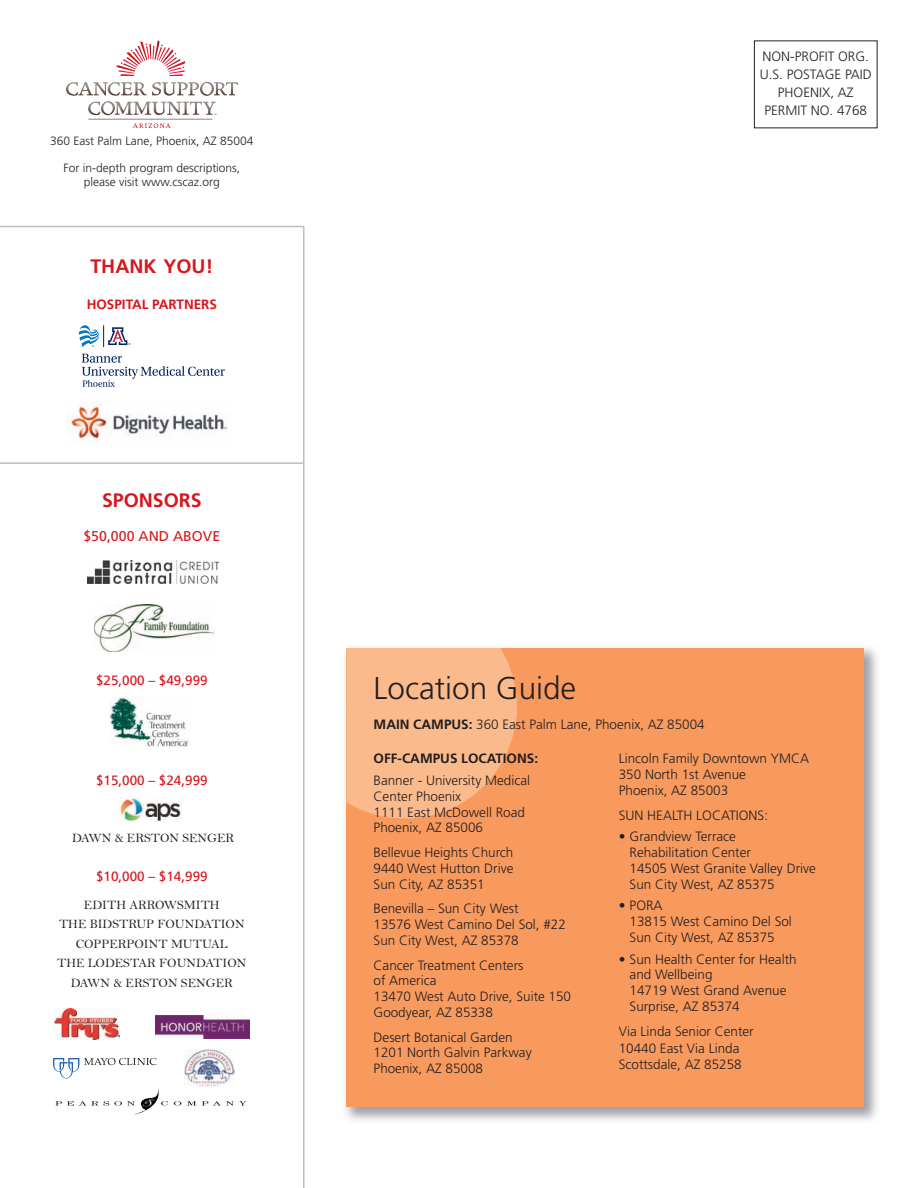
<style>
.page{position:relative;width:918px;height:1188px;background:#fff}
.page>*{position:absolute;margin:0;border:0;box-sizing:border-box;transform-origin:0 0}
.t1{font:300 31.5px "Frutiger";color:#231f20}
.t2{font:700 19.5px "Frutiger";color:#d7171f}
.t3{font:14.1px "Frutiger";color:#d7171f}
.t4{font:300 13.5px/15.8px "Frutiger";color:#231f20}
.t5{font:13.5px "Frutiger";color:#d7171f}
.t6{font:700 13.5px "Frutiger";color:#231f20}
.t7{font:700 13.5px "Frutiger";color:#d7171f}
.t8{font:12.9px/19.5px "Bell";color:#231f20;text-align:center}
.t9{font:300 12px/26.4px "Frutiger";color:#231f20;text-align:center}
.s1{font-weight:700}
</style>
<div class="page">
<svg style="left:133px;top:123px;width:38px;height:5px"></svg>
<svg style="left:78px;top:82px;width:160px;height:33px"></svg>
<svg style="left:116px;top:41px;width:69px;height:35px"></svg>
<hr style="left:88px;top:119px;width:124px;height:1px;background:#93827c">
<img style="left:120px;top:797px;width:62px;height:25px">
<img style="left:135px;top:1088px;width:24px;height:27px">
<svg style="left:55px;top:1101px;width:54px;height:5px"></svg>
<svg style="left:114px;top:1101px;width:8px;height:5px"></svg>
<svg style="left:127px;top:1101px;width:8px;height:5px"></svg>
<svg style="left:161px;top:1101px;width:7px;height:5px"></svg>
<svg style="left:174px;top:1101px;width:7px;height:5px"></svg>
<svg style="left:187px;top:1101px;width:9px;height:5px"></svg>
<svg style="left:202px;top:1101px;width:44px;height:5px"></svg>
<img style="left:94px;top:605px;width:121px;height:47px">
<hr style="left:303px;top:226px;width:1px;height:962px;background:#bcbdc0">
<hr style="left:0;top:226px;width:304px;height:1px;background:#bcbdc0">
<hr style="left:0;top:462px;width:304px;height:2px;background:#bcbdc0">
<img style="left:87px;top:561px;width:132px;height:23px">
<svg style="left:82px;top:354px;width:143px;height:33px"></svg>
<svg style="left:79px;top:325px;width:52px;height:22px"></svg>
<img style="left:109px;top:697px;width:80px;height:50px">
<img style="left:345px;top:647px;width:532px;height:474px">
<div style="left:346px;top:648px;width:518px;height:459px;background:#f89a5e"></div>
<div style="left:346px;top:648px;width:126px;height:171px;background:#fbba8c"></div>
<svg style="left:53px;top:1058px;width:104px;height:21px"></svg>
<img style="left:156px;top:1016px;width:94px;height:22px">
<img style="left:54px;top:1008px;width:66px;height:32px">
<img style="left:185px;top:1050px;width:49px;height:36px">
<img style="left:67px;top:402px;width:160px;height:38px">
<p class="t9" style="left:50px;top:129px;width:205px">360 East Palm Lane, Phoenix, AZ 85004<br>For in-depth program descriptions,</p>
<p class="t9" style="left:84px;top:170px;width:137px">please visit www.cscaz.org</p>
<h2 class="t2" style="left:90px;top:258px;width:124px">THANK YOU!</h2>
<p class="t7" style="left:87px;top:299px;width:132px">HOSPITAL PARTNERS</p>
<h2 class="t2" style="left:102px;top:492px;width:101px">SPONSORS</h2>
<p class="t3" style="left:83px;top:530px;width:138px">$50,000 AND ABOVE</p>
<p class="t5" style="left:96px;top:675px;width:113px">$25,000 – $49,999</p>
<p class="t5" style="left:96px;top:775px;width:113px">$15,000 – $24,999</p>
<p class="t8" style="left:72px;top:828px;width:164px">DAWN &amp; ERSTON SENGER</p>
<p class="t5" style="left:96px;top:871px;width:113px">$10,000 – $14,999</p>
<p class="t8" style="left:57px;top:894px;width:191px">EDITH ARROWSMITH<br>THE BIDSTRUP FOUNDATION<br>COPPERPOINT MUTUAL<br>THE LODESTAR FOUNDATION<br>DAWN &amp; ERSTON SENGER</p>
<p class="t4" style="left:760px;top:48px;width:114px;line-height:18px;text-align:center">NON-PROFIT ORG.<br>U.S. POSTAGE PAID<br>PHOENIX, AZ<br>PERMIT NO. 4768</p>
<h1 class="t1" style="left:374px;top:675px;width:204px">Location Guide</h1>
<p class="t4" style="left:374px;top:717px;width:333px"><span class="s1">MAIN CAMPUS:</span> 360 East Palm Lane, Phoenix, AZ 85004</p>
<p class="t6" style="left:374px;top:753px;width:166px">OFF-CAMPUS LOCATIONS:</p>
<p class="t4" style="left:374px;top:774px;width:158px">Banner - University Medical<br>Center Phoenix<br>1111 East McDowell Road<br>Phoenix, AZ 85006</p>
<p class="t4" style="left:374px;top:846px;width:141px;text-align:justify">Bellevue Heights Church 9440 West Hutton Drive Sun City, AZ 85351</p>
<p class="t4" style="left:374px;top:902px;width:194px">Benevilla – Sun City West<br>13576 West Camino Del Sol, #22<br>Sun City West, AZ 85378</p>
<p class="t4" style="left:374px;top:958px;width:199px">Cancer Treatment Centers<br>of America<br>13470 West Auto Drive, Suite 150<br>Goodyear, AZ 85338</p>
<p class="t4" style="left:374px;top:1030px;width:160px">Desert Botanical Garden<br>1201 North Galvin Parkway<br>Phoenix, AZ 85008</p>
<p class="t4" style="left:619px;top:752px;width:192px">Lincoln Family Downtown YMCA<br>350 North 1st Avenue<br>Phoenix, AZ 85003</p>
<p class="t4" style="left:619px;top:808px;width:151px">SUN HEALTH LOCATIONS:</p>
<p class="t4" style="left:630px;top:830px;width:188px;text-indent:-11px">• Grandview Terrace<br>Rehabilitation Center<br>14505 West Granite Valley Drive<br>Sun City West, AZ 85375</p>
<p class="t4" style="left:630px;top:899px;width:164px;text-indent:-11px">• PORA<br>13815 West Camino Del Sol<br>Sun City West, AZ 85375</p>
<p class="t4" style="left:630px;top:952px;width:169px;text-indent:-11px">• Sun Health Center for Health and Wellbeing<br>14719 West Grand Avenue<br>Surprise, AZ 85374</p>
<p class="t4" style="left:619px;top:1024px;width:136px;line-height:16.5px">Via Linda Senior Center<br>10440 East Via Linda<br>Scottsdale, AZ 85258</p>
</div>
